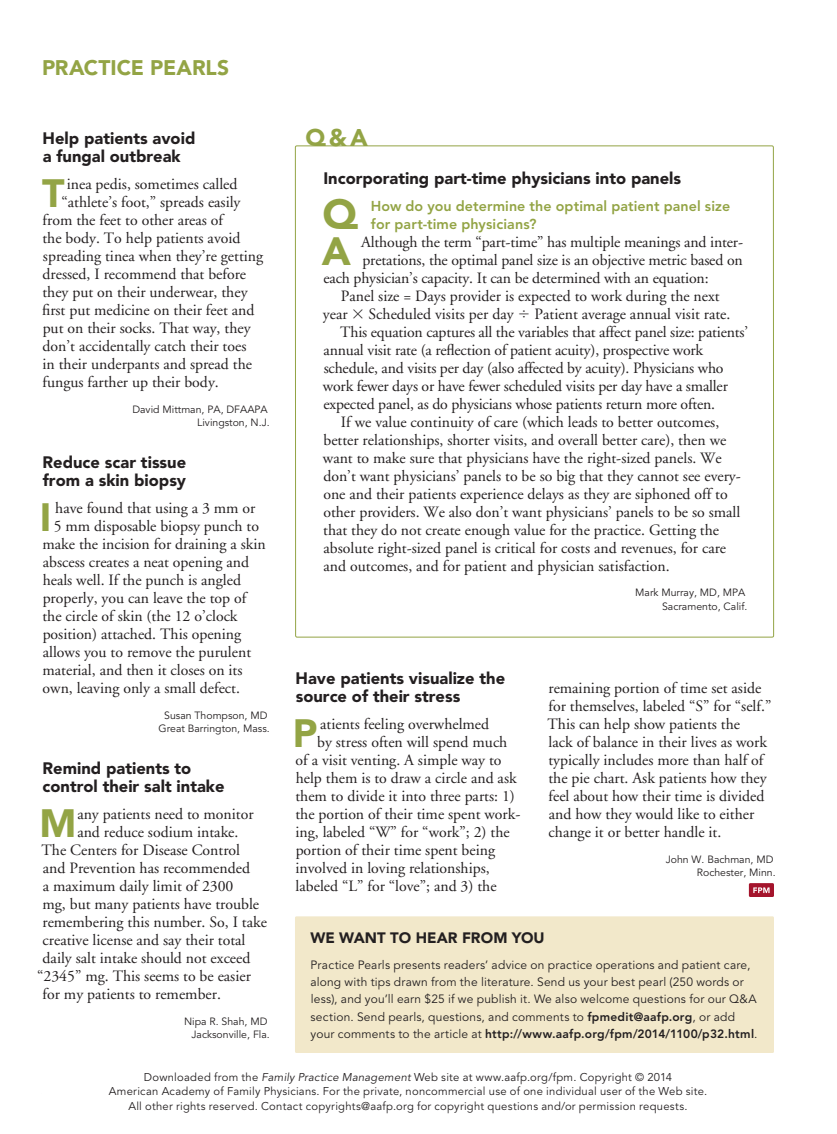
<style>
.page{position:relative;width:837px;height:1134px;background:#fff}
.page>*{position:absolute;margin:0;border:0;box-sizing:border-box;transform-origin:0 0}
.question_dropcap{font:900 41.7px "Avenir LT Std";color:#93a445}
.body_dropcap{font:900 39.15px "Avenir LT Std";color:#93a445}
.answer_dropcap{font:900 39.15px "Avenir LT Std";color:#93a445}
.t1{font:900 24px "Avenir LT Std";color:#93a445}
.t2{font:900 21px "Avenir LT Std";color:#93a445}
.subhead{font:900 16.5px/18px "Avenir LT Std";color:#231f20}
.body_dropcap-2{font:15.75px/18px "Adobe Garamond";color:#231f20}
.body{font:15.75px/18px "Adobe Garamond";color:#231f20}
.answer_dropcap-2{font:15.75px "Adobe Garamond";letter-spacing:-.01em;color:#231f20}
.sidebar_head{font:900 15px "Avenir LT Std";color:#231f20}
.question_dropcap-2{font:800 14.25px/18px "Avenir LT Std";letter-spacing:.01em;color:#93a445}
.sidebar_body{font:12px/17.2px "Avenir LT Std";letter-spacing:.015em;color:#231f20}
.sidebar_body-2{font:11.25px/14.2px "Avenir LT Std";letter-spacing:.02em;color:#231f20;text-align:center}
.name_location{font:10.5px/13.5px "Avenir LT Std";color:#231f20;text-align:right}
.name_location-2{font:10.5px "Avenir LT Std";letter-spacing:.04em;color:#231f20}
.s1{font-family:"Universal Std Greekw Math Pi"}
.s2{font-weight:800}
.s3{font-style:italic}
.s4{font-weight:900}
.s5{font-family:"Adobe Garamond";color:#a4142c}
.s6{font-weight:800;font-size:9px}
</style>
<div class="page">
<div style="left:749px;top:883px;width:25px;height:14px;background:#a4142c;border-radius:2px"></div>
<svg style="left:753px;top:887px;width:17px;height:6px"></svg>
<div style="left:295px;top:916px;width:479px;height:137px;background:#f2e8ca;border-radius:2px"></div>
<h3 class="t2" style="left:42px;top:55px;width:189px">PRACTICE PEARLS</h3>
<p class="subhead" style="left:43px;top:129px;width:154px">Help patients avoid a fungal outbreak</p>
<p class="body_dropcap" style="left:42px;top:170px;width:24px">T</p>
<p class="body_dropcap-2" style="left:67px;top:175px;width:172px">inea pedis, sometimes called</p>
<p class="body_dropcap-2" style="left:62px;top:193px;width:181px">“athlete’s foot,” spreads easily</p>
<p class="body_dropcap-2" style="left:43px;top:211px;width:182px">from the feet to other areas of</p>
<p class="body_dropcap-2" style="left:42px;top:229px;width:200px">the body. To help patients avoid</p>
<p class="body_dropcap-2" style="left:43px;top:247px;width:222px">spreading tinea when they’re getting</p>
<p class="body_dropcap-2" style="left:43px;top:265px;width:205px">dressed, I recommend that before</p>
<p class="body_dropcap-2" style="left:42px;top:283px;width:207px">they put on their underwear, they</p>
<p class="body_dropcap-2" style="left:42px;top:301px;width:214px">first put medicine on their feet and</p>
<p class="body_dropcap-2" style="left:43px;top:319px;width:209px">put on their socks. That way, they</p>
<p class="body_dropcap-2" style="left:43px;top:337px;width:205px">don’t accidentally catch their toes</p>
<p class="body_dropcap-2" style="left:42px;top:355px;width:211px">in their underpants and spread the</p>
<p class="body_dropcap-2" style="left:43px;top:373px;width:178px">fungus farther up their body.</p>
<p class="name_location" style="left:132px;top:402px;width:139px">David Mittman, PA, DFAAPA<br>Livingston, N.J.</p>
<p class="subhead" style="left:43px;top:453px;width:145px">Reduce scar tissue from a skin biopsy</p>
<p class="body_dropcap" style="left:40px;top:494px;width:13px">I</p>
<p class="body_dropcap-2" style="left:55px;top:499px;width:202px">have found that using a 3 mm or</p>
<p class="body_dropcap-2" style="left:54px;top:517px;width:207px">5 mm disposable biopsy punch to</p>
<p class="body_dropcap-2" style="left:43px;top:535px;width:225px">make the incision for draining a skin</p>
<p class="body_dropcap-2" style="left:43px;top:553px;width:208px">abscess creates a neat opening and</p>
<p class="body_dropcap-2" style="left:43px;top:571px;width:200px">heals well. If the punch is angled</p>
<p class="body_dropcap-2" style="left:43px;top:589px;width:205px">properly, you can leave the top of</p>
<p class="body_dropcap-2" style="left:42px;top:607px;width:197px">the circle of skin (the 12 o’clock</p>
<p class="body_dropcap-2" style="left:43px;top:625px;width:200px">position) attached. This opening</p>
<p class="body_dropcap-2" style="left:43px;top:643px;width:210px">allows you to remove the purulent</p>
<p class="body_dropcap-2" style="left:43px;top:661px;width:202px">material, and then it closes on its</p>
<p class="body_dropcap-2" style="left:43px;top:679px;width:199px">own, leaving only a small defect.</p>
<p class="name_location" style="left:159px;top:708px;width:113px;text-align:center">Susan Thompson, MD<br>Great Barrington, Mass.</p>
<p class="subhead" style="left:43px;top:759px;width:184px">Remind patients to control their salt intake</p>
<p class="body_dropcap" style="left:39px;top:800px;width:39px">M</p>
<p class="body_dropcap-2" style="left:77px;top:805px;width:178px">any patients need to monitor</p>
<p class="body_dropcap-2" style="left:77px;top:823px;width:163px">and reduce sodium intake.</p>
<p class="body_dropcap-2" style="left:42px;top:841px;width:200px">The Centers for Disease Control</p>
<p class="body_dropcap-2" style="left:43px;top:859px;width:209px">and Prevention has recommended</p>
<p class="body_dropcap-2" style="left:43px;top:877px;width:192px">a maximum daily limit of 2300</p>
<p class="body_dropcap-2" style="left:43px;top:895px;width:218px">mg, but many patients have trouble</p>
<p class="body_dropcap-2" style="left:42px;top:913px;width:226px">remembering this number. So, I take</p>
<p class="body_dropcap-2" style="left:43px;top:931px;width:204px">creative license and say their total</p>
<p class="body_dropcap-2" style="left:43px;top:949px;width:209px">daily salt intake should not exceed</p>
<p class="body_dropcap-2" style="left:37px;top:967px;width:215px">“2345” mg. This seems to be easier</p>
<p class="body_dropcap-2" style="left:43px;top:985px;width:180px">for my patients to remember.</p>
<p class="name_location" style="left:184px;top:1014px;width:87px">Nipa R. Shah, MD<br>Jacksonville, Fla.</p>
<p class="t1" style="left:306px;top:123px;width:64px">Q&amp;A</p>
<p class="subhead" style="left:323px;top:169px;width:359px">Incorporating part-time physicians into panels</p>
<p class="question_dropcap" style="left:323px;top:189px;width:37px">Q</p>
<p class="question_dropcap-2" style="left:371px;top:197px;width:361px">How do you determine the optimal patient panel size for part-time physicians?</p>
<p class="answer_dropcap" style="left:322px;top:227px;width:31px">A</p>
<p class="answer_dropcap-2" style="left:361px;top:233px;width:383px">Although the term “part-time” has multiple meanings and inter-</p>
<p class="answer_dropcap-2" style="left:362px;top:251px;width:382px">pretations, the optimal panel size is an objective metric based on</p>
<p class="answer_dropcap-2" style="left:323px;top:269px;width:387px">each physician’s capacity. It can be determined with an equation:</p>
<p class="body" style="left:323px;top:287px;width:409px;text-align:center">Panel size = Days provider is expected to work during the next<br>year <span class="s1">×</span> Scheduled visits per day <span class="s1">÷</span> Patient average annual visit rate.</p>
<p class="body" style="left:323px;top:323px;width:427px;text-indent:17px">This equation captures all the variables that affect panel size: patients’ annual visit rate (a reflection of patient acuity), prospective work schedule, and visits per day (also affected by acuity). Physicians who work fewer days or have fewer scheduled visits per day have a smaller expected panel, as do physicians whose patients return more often.</p>
<p class="body" style="left:323px;top:413px;width:419px;text-indent:18px">If we value continuity of care (which leads to better outcomes, better relationships, shorter visits, and overall better care), then we want to make sure that physicians have the right-sized panels. We don’t want physicians’ panels to be so big that they cannot see every&shy;one and their patients experience delays as they are siphoned off to other providers. We also don’t want physicians’ panels to be so small that they do not create enough value for the practice. Getting the absolute right-sized panel is critical for costs and revenues, for care and outcomes, and for patient and physician satisfaction.</p>
<p class="name_location" style="left:635px;top:586px;width:114px">Mark Murray, MD, MPA<br>Sacramento, Calif.</p>
<p class="subhead" style="left:296px;top:669px;width:211px">Have patients visualize the source of their stress</p>
<p class="body_dropcap" style="left:293px;top:710px;width:26px">P</p>
<p class="body_dropcap-2" style="left:320px;top:715px;width:171px">atients feeling overwhelmed</p>
<p class="body_dropcap-2" style="left:317px;top:733px;width:192px">by stress often will spend much</p>
<p class="body_dropcap-2" style="left:296px;top:751px;width:207px">of a visit venting. A simple way to</p>
<p class="body_dropcap-2" style="left:296px;top:769px;width:222px">help them is to draw a circle and ask</p>
<p class="body_dropcap-2" style="left:295px;top:787px;width:221px">them to divide it into three parts: 1)</p>
<p class="body_dropcap-2" style="left:295px;top:805px;width:227px">the portion of their time spent work-</p>
<p class="body_dropcap-2" style="left:295px;top:823px;width:216px">ing, labeled “W” for “work”; 2) the</p>
<p class="body_dropcap-2" style="left:296px;top:841px;width:201px">portion of their time spent being</p>
<p class="body_dropcap-2" style="left:295px;top:859px;width:196px">involved in loving relationships,</p>
<p class="body_dropcap-2" style="left:296px;top:877px;width:203px">labeled “L” for “love”; and 3) the</p>
<p class="body_dropcap-2" style="left:548px;top:679px;width:225px">remaining portion of time set aside for themselves, labeled “S” for “self.” This can help show patients the<br>lack of balance in their lives as work typically includes more than half of the pie chart. Ask patients how they feel about how their time is divided and how they would like to either change it or better handle it.</p>
<p class="name_location" style="left:666px;top:852px;width:111px">John W. Bachman, MD<br>Rochester, Minn.</p>
<p class="sidebar_head" style="left:310px;top:928px;width:236px">WE WANT TO HEAR FROM YOU</p>
<p class="sidebar_body" style="left:310px;top:957px;width:449px">Practice Pearls presents readers’ advice on practice operations and patient care, along with tips drawn from the literature. Send us your best pearl (250 words or less), and you’ll earn $25 if we publish it. We also welcome questions for our Q&amp;A section. Send pearls, questions, and comments to <span class="s2">fpmedit@aafp.org</span>, or add your comments to the article at <span class="s2">http://www.aafp.org/fpm/2014/1100/p32.html</span>.</p>
<p class="sidebar_body-2" style="left:109px;top:1070px;width:600px">Downloaded from the <span class="s3">Family Practice Management</span> Web site at www.aafp.org/fpm. Copyright © 2014<br>American Academy of Family Physicians. For the private, noncommercial use of one individual user of the Web site.<br>All other rights reserved. Contact copyrights@aafp.org for copyright questions and/or permission requests.</p>
<p class="name_location-2" style="left:42px;top:1086px;width:426px"><span class="s4">32</span> <span class="s5">|</span> <span class="s6">FAMILY PRACTICE MANAGEMENT</span> <span class="s5">|</span> www.aafp.org/fpm <span class="s5">|</span> November/December 2014</p>
</div>
